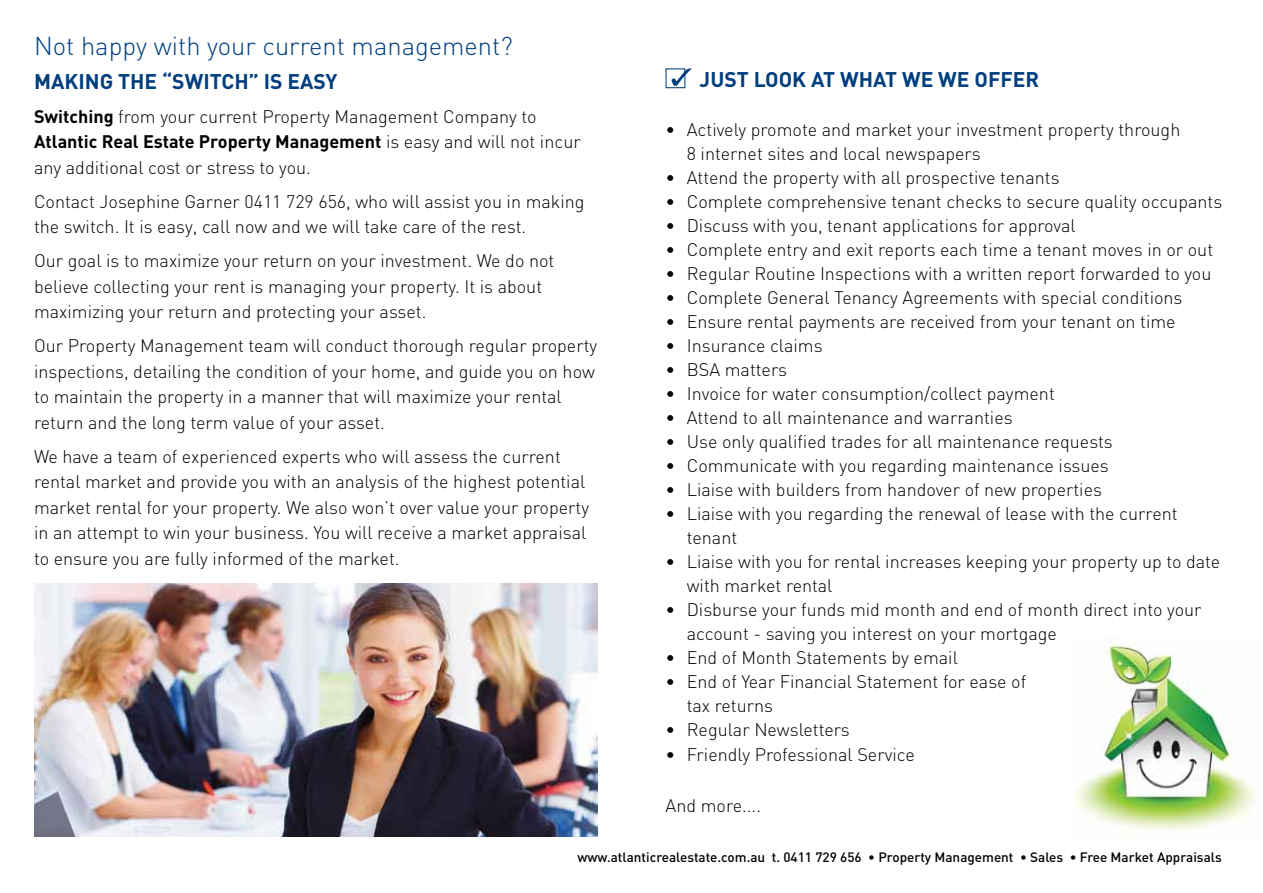
<style>
.page{position:relative;width:1263px;height:893px;background:#fff}
.page>*{position:absolute;margin:0;border:0;box-sizing:border-box;transform-origin:0 0}
.t1{font:300 25.5px "DIN";color:#003e7e}
.t2{font:700 21px "DIN";color:#003e7e}
.t3{font:300 18px/25.5px "DIN";color:#000}
.t4{font:500 13.5px "DIN";color:#000}
.s1{font-weight:700}
</style>
<div class="page">
<img style="left:34px;top:584px;width:563px;height:252px">
<img style="left:1076px;top:637px;width:181px;height:194px">
<svg style="left:671px;top:68px;width:20px;height:18px"></svg>
<div style="left:665px;top:68px;width:20px;height:20px;border:1px solid #003e7e"></div>
<h1 class="t1" style="left:34px;top:30px;width:480px">Not happy with your current management?</h1>
<p class="t2" style="left:34px;top:67px;width:305px">Making the “switch” is easy</p>
<p class="t3" style="left:34px;top:103px;width:548px"><span class="s1">Switching</span> from your current Property Management Company to<br><span class="s1">Atlantic Real Estate Property Management</span> is easy and will not incur any additional cost or stress to you.</p>
<p class="t3" style="left:34px;top:188px;width:552px">Contact Josephine Garner 0411 729 656, who will assist you in making the switch. It is easy, call now and we will take care of the rest.</p>
<p class="t3" style="left:34px;top:248px;width:522px">Our goal is to maximize your return on your investment. We do not believe collecting your rent is managing your property. It is about maximizing your return and protecting your asset.</p>
<p class="t3" style="left:34px;top:333px;width:565px">Our Property Management team will conduct thorough regular property inspections, detailing the condition of your home, and guide you on how to maintain the property in a manner that will maximize your rental return and the long term value of your asset.</p>
<p class="t3" style="left:34px;top:443px;width:557px">We have a team of experienced experts who will assess the current rental market and provide you with an analysis of the highest potential market rental for your property. We also won’t over value your property in an attempt to win your business. You will receive a market appraisal to ensure you are fully informed of the market.</p>
<p class="t2" style="left:700px;top:65px;width:327px">JUST LOOK AT WHAT WE WE OFFER</p>
<p class="t3" style="left:687px;top:117px;width:495px;line-height:24px;text-indent:-21px">• Actively promote and market your investment property through<br>8 internet sites and local newspapers</p>
<p class="t3" style="left:665px;top:165px;width:396px">• Attend the property with all prospective tenants</p>
<p class="t3" style="left:665px;top:189px;width:558px">• Complete comprehensive tenant checks to secure quality occupants</p>
<p class="t3" style="left:665px;top:213px;width:412px">• Discuss with you, tenant applications for approval</p>
<p class="t3" style="left:665px;top:237px;width:549px">• Complete entry and exit reports each time a tenant moves in or out</p>
<p class="t3" style="left:665px;top:261px;width:547px">• Regular Routine Inspections with a written report forwarded to you</p>
<p class="t3" style="left:665px;top:285px;width:518px">• Complete General Tenancy Agreements with special conditions</p>
<p class="t3" style="left:665px;top:309px;width:512px">• Ensure rental payments are received from your tenant on time</p>
<p class="t3" style="left:665px;top:333px;width:159px">• Insurance claims</p>
<p class="t3" style="left:665px;top:357px;width:123px">• BSA matters</p>
<p class="t3" style="left:665px;top:381px;width:391px">• Invoice for water consumption/collect payment</p>
<p class="t3" style="left:665px;top:405px;width:349px">• Attend to all maintenance and warranties</p>
<p class="t3" style="left:665px;top:429px;width:449px">• Use only qualified trades for all maintenance requests</p>
<p class="t3" style="left:665px;top:453px;width:445px">• Communicate with you regarding maintenance issues</p>
<p class="t3" style="left:665px;top:477px;width:438px">• Liaise with builders from handover of new properties</p>
<p class="t3" style="left:687px;top:501px;width:492px;line-height:24px;text-indent:-21px">• Liaise with you regarding the renewal of lease with the current tenant</p>
<p class="t3" style="left:687px;top:549px;width:535px;line-height:24px;text-indent:-21px">• Liaise with you for rental increases keeping your property up to date with market rental</p>
<p class="t3" style="left:687px;top:597px;width:516px;line-height:24px;text-indent:-21px">• Disburse your funds mid month and end of month direct into your account - saving you interest on your mortgage</p>
<p class="t3" style="left:665px;top:645px;width:294px">• End of Month Statements by email</p>
<p class="t3" style="left:687px;top:669px;width:341px;line-height:24px;text-indent:-21px">• End of Year Financial Statement for ease of tax returns</p>
<p class="t3" style="left:665px;top:717px;width:186px">• Regular Newsletters</p>
<p class="t3" style="left:665px;top:742px;width:251px">• Friendly Professional Service</p>
<p class="t3" style="left:665px;top:793px;width:97px">And more....</p>
<p class="t4" style="left:578px;top:848px;width:646px">www.atlanticrealestate.com.au t. 0411 729 656 • Property Management • Sales • Free Market Appraisals</p>
</div>
